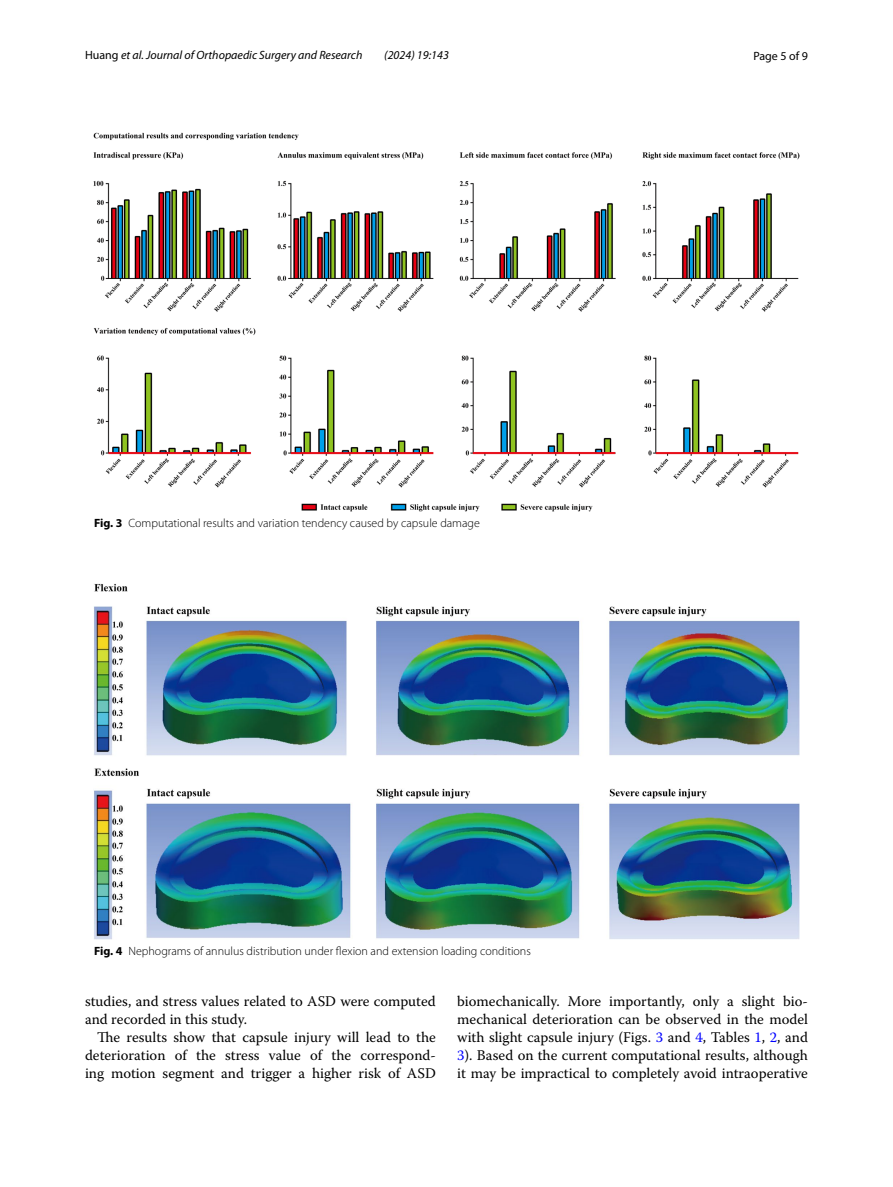
<style>
.page{position:relative;width:893px;height:1187px;background:#fff}
.page>*{position:absolute;margin:0;border:0;box-sizing:border-box;transform-origin:0 0}
.t1{font:14.7px/18px "Warnock Pro";color:#000;text-align:justify}
.t2{font:300 12px "Myriad Pro";color:#000}
.t3{font:italic 12px "Myriad Pro";color:#000}
.t4{font:12px "Myriad Pro";color:#000}
.s1{font-style:normal}
.s2{font-weight:700}
.s3{color:#00f}
</style>
<div class="page">
<img style="left:94px;top:133px;width:705px;height:378px">
<img style="left:94px;top:583px;width:705px;height:356px">
<p class="t3" style="left:85px;top:48px;width:279px"><span class="s1">Huang</span> et al. Journal of Orthopaedic Surgery and Research</p>
<p class="t3" style="left:384px;top:48px;width:66px">(2024) 19:143</p>
<p class="t4" style="left:753px;top:48px;width:56px">Page 5 of 9</p>
<p class="t2" style="left:94px;top:516px;width:387px"><span class="s2">Fig. 3</span> Computational results and variation tendency caused by capsule damage</p>
<p class="t2" style="left:94px;top:944px;width:438px"><span class="s2">Fig. 4</span> Nephograms of annulus distribution under flexion and extension loading conditions</p>
<p class="t1" style="left:85px;top:991px;width:352px">studies, and stress values related to ASD were computed and recorded in this study.</p>
<p class="t1" style="left:85px;top:1027px;width:352px;text-indent:12px">The results show that capsule injury will lead to the deterioration of the stress value of the correspond&shy;ing motion segment and trigger a higher risk of ASD</p>
<p class="t1" style="left:457px;top:991px;width:352px">biomechanically. More importantly, only a slight bio&shy;mechanical deterioration can be observed in the model with slight capsule injury (Figs. <span class="s3">3</span> and <span class="s3">4</span>, Tables <span class="s3">1</span>, <span class="s3">2</span>, and <span class="s3">3</span>). Based on the current computational results, although it may be impractical to completely avoid intraoperative</p>
</div>
